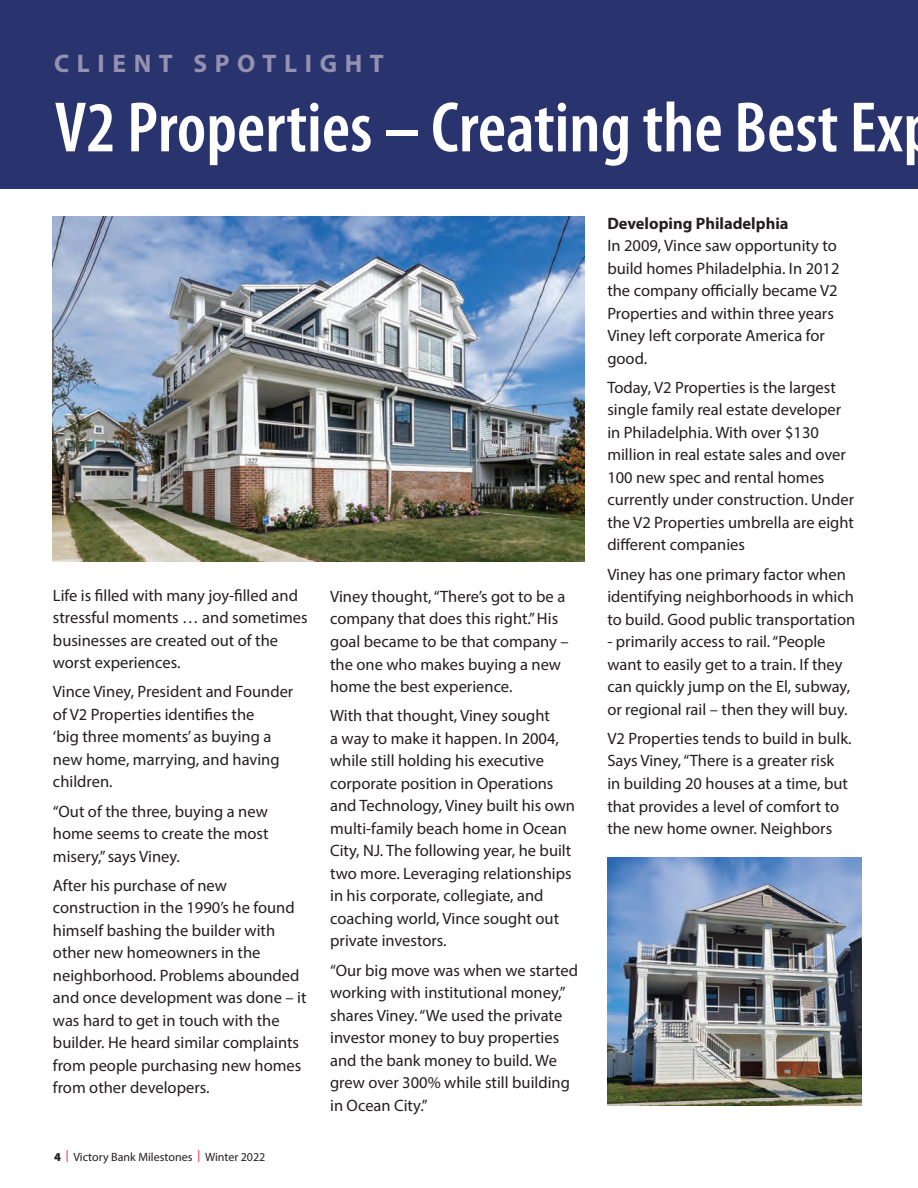
<style>
.page{position:relative;width:918px;height:1188px;background:#fff}
.page>*{position:absolute;margin:0;border:0;box-sizing:border-box;transform-origin:0 0}
.t1{font:600 condensed 72px "Myriad Pro";color:#fff}
.t2{font:700 25.5px "Myriad Pro";letter-spacing:.3em;color:#9591b1}
.t3{font:16.5px/22.5px "Myriad Pro";color:#231f20}
.t4{font:700 16.5px "Myriad Pro";color:#231f20}
.t5{font:12px "Myriad Pro";color:#231f20}
.s1{font-weight:900}
.s2{color:#e51836}
</style>
<div class="page">
<div style="left:0;top:0;width:918px;height:188px;background:#29346e"></div>
<img style="left:53px;top:216px;width:531px;height:345px">
<img style="left:608px;top:858px;width:253px;height:248px">
<p class="t2" style="left:54px;top:47px;width:331px">CLIENT SPOTLIGHT</p>
<p class="t1" style="left:55px;top:88px;width:850px">V2 Properties – Creating the Best Ex</p>
<p class="t3" style="left:53px;top:584px;width:256px">Life is flled with many joy-flled and stressful moments … and sometimes businesses are created out of the worst experiences.</p>
<p class="t3" style="left:53px;top:680px;width:242px">Vince Viney, President and Founder of V2 Properties identifes the<br>‘big three moments’ as buying a new home, marrying, and having children.</p>
<p class="t3" style="left:53px;top:800px;width:217px;text-align:justify">“Out of the three, buying a new home seems to create the most misery,” says Viney.</p>
<p class="t3" style="left:53px;top:874px;width:255px">After his purchase of new construction in the 1990’s he found himself bashing the builder with other new homeowners in the neighborhood. Problems abounded and once development was done – it was hard to get in touch with the builder. He heard similar complaints from people purchasing new homes from other developers.</p>
<p class="t5" style="left:54px;top:1149px;width:213px"><span class="s1">4</span> <span class="s2">|</span> Victory Bank Milestones <span class="s2">|</span> Winter 2022</p>
<p class="t3" style="left:330px;top:585px;width:240px">Viney thought, “There’s got to be a company that does this right.” His goal became to be that company – the one who makes buying a new home the best experience.</p>
<p class="t3" style="left:330px;top:704px;width:246px">With that thought, Viney sought<br>a way to make it happen. In 2004, while still holding his executive corporate position in Operations and Technology, Viney built his own multi-family beach home in Ocean<br>City, NJ. The following year, he built two more. Leveraging relationships in his corporate, collegiate, and coaching world, Vince sought out private investors.</p>
<p class="t3" style="left:330px;top:959px;width:249px">“Our big move was when we started working with institutional money,” shares Viney. “We used the private investor money to buy properties and the bank money to build. We grew over 300% while still building in Ocean City.”</p>
<p class="t4" style="left:607px;top:212px;width:183px">Developing Philadelphia</p>
<p class="t3" style="left:607px;top:234px;width:234px">In 2009, Vince saw opportunity to build homes Philadelphia. In 2012 the company ofcially became V2<br>Properties and within three years<br>Viney left corporate America for good.</p>
<p class="t3" style="left:607px;top:376px;width:248px">Today, V2 Properties is the largest single family real estate developer in Philadelphia. With over $130 million in real estate sales and over<br>100 new spec and rental homes currently under construction. Under the V2 Properties umbrella are eight diferent companies</p>
<p class="t3" style="left:607px;top:563px;width:249px">Viney has one primary factor when identifying neighborhoods in which to build. Good public transportation</p>
<p class="t3" style="left:607px;top:630px;width:244px">- primarily access to rail. “People want to easily get to a train. If they can quickly jump on the El, subway, or regional rail – then they will buy.</p>
<p class="t3" style="left:607px;top:727px;width:246px">V2 Properties tends to build in bulk.<br>Says Viney, “There is a greater risk<br>in building 20 houses at a time, but that provides a level of comfort to the new home owner. Neighbors</p>
</div>
